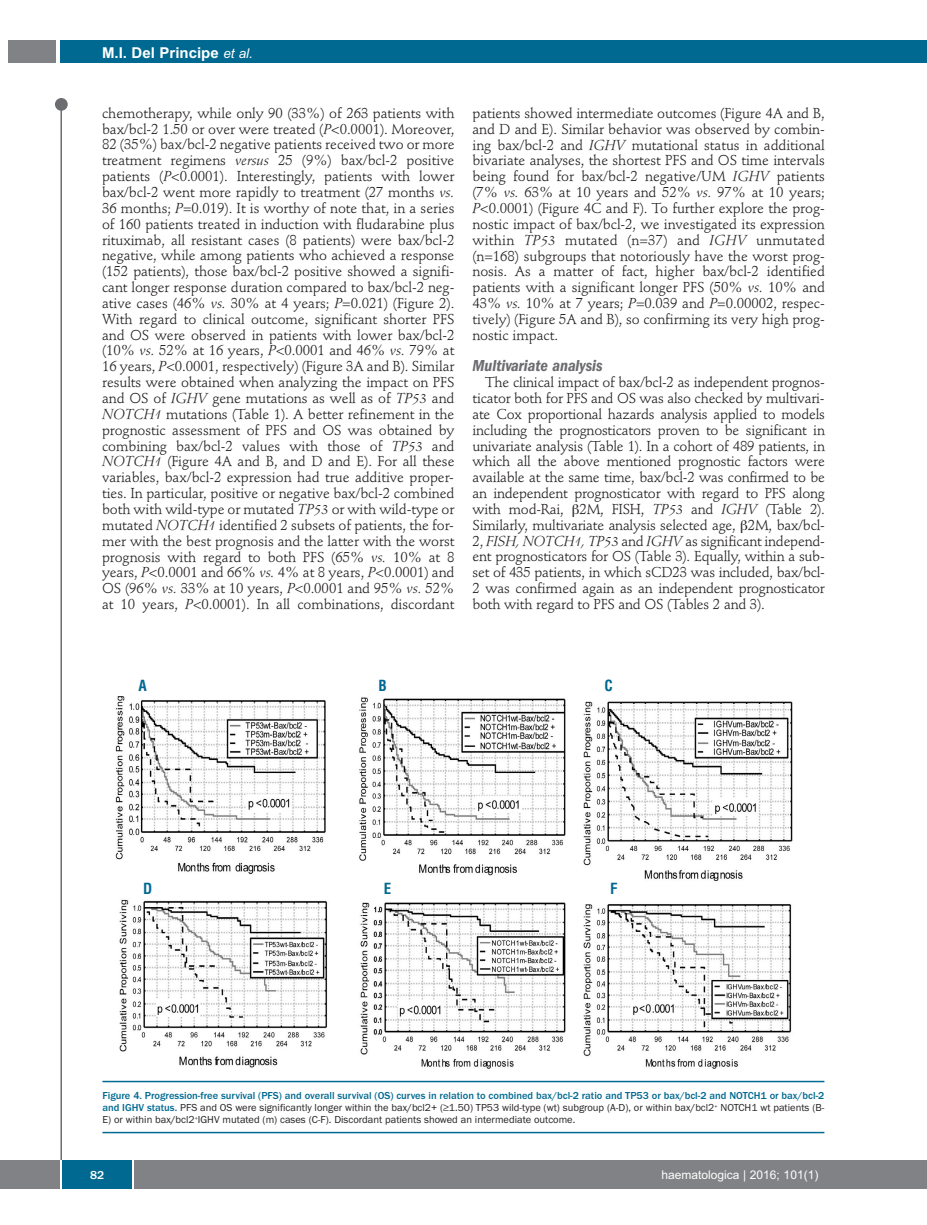
<style>
.page{position:relative;width:927px;height:1225px;background:#fff}
.page>*{position:absolute;margin:0;border:0;box-sizing:border-box;transform-origin:0 0}
.t1{font:italic 600 condensed 16.5px "Franklin Gothic";color:#6c6d70}
.t2{font:700 15px "Arial";color:#fff}
.t3{font:700 condensed 15px "Helvetica";color:#006991}
.t4{font:14.25px/15.9px "Stempel Schneidler";letter-spacing:-.005em;color:#231f20;text-align:justify}
.t5{font:12px "Arial";color:#fff}
.t6{font:500 12px "Franklin Gothic";color:#fff}
.t7{font:10.5px/12px "Franklin Gothic";color:#231f20;text-align:justify}
.s1{font-weight:400;font-style:italic;font-size:13.5px}
.s2{font-style:italic}
.s3{font-weight:500;color:#006991}
</style>
<div class="page">
<div style="left:911px;top:40px;width:16px;height:22px;background:#006991"></div>
<div style="left:910px;top:1160px;width:17px;height:28px;background:#808285"></div>
<div style="left:55px;top:98px;width:13px;height:13px;background:#6c6d70;border-radius:50%"></div>
<hr style="left:60px;top:101px;width:2px;height:1061px;background:#6c6d70">
<div style="left:60px;top:40px;width:852px;height:22px;background:#006991"></div>
<div style="left:9px;top:40px;width:47px;height:22px;background:#808285"></div>
<div style="left:0;top:1160px;width:911px;height:28px;background:#808285"></div>
<div style="left:62px;top:1160px;width:71px;height:28px;background:#006991"></div>
<hr style="left:60px;top:1160px;width:2px;height:28px;background:#fff">
<svg style="left:133px;top:1160px;width:1px;height:28px"></svg>
<img style="left:115px;top:696px;width:678px;height:373px">
<hr style="left:102px;top:1080px;width:722px;height:2px;background:#006991">
<hr style="left:102px;top:1131px;width:722px;height:2px;background:#006991">
<p class="t2" style="left:102px;top:44px;width:152px">M.I. Del Principe <span class="s1">et al.</span></p>
<p class="t4" style="left:102px;top:106px;width:354px">chemotherapy, while only 90 (33%) of 263 patients with bax/bcl-2 1.50 or over were treated (<span class="s2">P</span>&lt;0.0001). Moreover, 82 (35%) bax/bcl-2 negative patients received two or more treatment regimens <span class="s2">versus</span> 25 (9%) bax/bcl-2 positive patients (<span class="s2">P</span>&lt;0.0001). Interestingly, patients with lower bax/bcl-2 went more rapidly to treatment (27 months <span class="s2">vs.<br></span>36 months; <span class="s2">P</span>=0.019). It is worthy of note that, in a series of 160 patients treated in induction with fludarabine plus rituximab, all resistant cases (8 patients) were bax/bcl-2 negative, while among patients who achieved a response (152 patients), those bax/bcl-2 positive showed a signifi&shy;cant longer response duration compared to bax/bcl-2 neg&shy;ative cases (46% <span class="s2">vs.</span> 30% at 4 years; <span class="s2">P</span>=0.021) (Figure 2).<br>With regard to clinical outcome, significant shorter PFS and OS were observed in patients with lower bax/bcl-2 (10% <span class="s2">vs.</span> 52% at 16 years, <span class="s2">P</span>&lt;0.0001 and 46% <span class="s2">vs.</span> 79% at 16 years, <span class="s2">P</span>&lt;0.0001, respectively) (Figure 3A and B). Similar results were obtained when analyzing the impact on PFS and OS of <span class="s2">IGHV</span> gene mutations as well as of <span class="s2">TP53</span> and <span class="s2">NOTCH1</span> mutations (Table 1). A better refinement in the prognostic assessment of PFS and OS was obtained by combining bax/bcl-2 values with those of <span class="s2">TP53</span> and <span class="s2">NOTCH1</span> (Figure 4A and B, and D and E). For all these variables, bax/bcl-2 expression had true additive proper&shy;ties. In particular, positive or negative bax/bcl-2 combined both with wild-type or mutated <span class="s2">TP53</span> or with wild-type or mutated <span class="s2">NOTCH1</span> identified 2 subsets of patients, the for&shy;mer with the best prognosis and the latter with the worst prognosis with regard to both PFS (65% <span class="s2">vs.</span> 10% at 8 years, <span class="s2">P</span>&lt;0.0001 and 66% <span class="s2">vs.</span> 4% at 8 years, <span class="s2">P</span>&lt;0.0001) and OS (96% <span class="s2">vs.</span> 33% at 10 years, <span class="s2">P</span>&lt;0.0001 and 95% <span class="s2">vs.</span> 52% at 10 years, <span class="s2">P</span>&lt;0.0001). In all combinations, discordant</p>
<p class="t4" style="left:472px;top:106px;width:354px">patients showed intermediate outcomes (Figure 4A and B, and D and E). Similar behavior was observed by combin&shy;ing bax/bcl-2 and <span class="s2">IGHV</span> mutational status in additional bivariate analyses, the shortest PFS and OS time intervals being found for bax/bcl-2 negative/UM <span class="s2">IGHV</span> patients (7% <span class="s2">vs.</span> 63% at 10 years and 52% <span class="s2">vs.</span> 97% at 10 years; <span class="s2">P</span>&lt;0.0001) (Figure 4C and F). To further explore the prog&shy;nostic impact of bax/bcl-2, we investigated its expression within <span class="s2">TP53</span> mutated (n=37) and <span class="s2">IGHV</span> unmutated (n=168) subgroups that notoriously have the worst prog&shy;nosis. As a matter of fact, higher bax/bcl-2 identified patients with a significant longer PFS (50% <span class="s2">vs.</span> 10% and 43% <span class="s2">vs.</span> 10% at 7 years; <span class="s2">P</span>=0.039 and <span class="s2">P</span>=0.00002, respec&shy;tively) (Figure 5A and B), so confirming its very high prog&shy;nostic impact.</p>
<p class="t1" style="left:472px;top:360px;width:132px">Multivariate analysis</p>
<p class="t4" style="left:472px;top:376px;width:354px;text-indent:13px">The clinical impact of bax/bcl-2 as independent prognos&shy;ticator both for PFS and OS was also checked by multivari&shy;ate Cox proportional hazards analysis applied to models including the prognosticators proven to be significant in univariate analysis (Table 1). In a cohort of 489 patients, in which all the above mentioned prognostic factors were available at the same time, bax/bcl-2 was confirmed to be an independent prognosticator with regard to PFS along with mod-Rai, 2M, FISH, <span class="s2">TP53</span> and <span class="s2">IGHV</span> (Table 2).<br>Similarly, multivariate analysis selected age, 2M, bax/bcl-2, <span class="s2">FISH, NOTCH1, TP53</span> and <span class="s2">IGHV</span> as significant independ&shy;ent prognosticators for OS (Table 3). Equally, within a sub&shy;set of 435 patients, in which sCD23 was included, bax/bcl-2 was confirmed again as an independent prognosticator both with regard to PFS and OS (Tables 2 and 3).</p>
<p class="t3" style="left:139px;top:677px;width:10px">A</p>
<p class="t3" style="left:378px;top:677px;width:10px">B</p>
<p class="t3" style="left:605px;top:677px;width:10px">C</p>
<p class="t3" style="left:143px;top:879px;width:11px">D</p>
<p class="t3" style="left:384px;top:879px;width:9px">E</p>
<p class="t3" style="left:610px;top:879px;width:9px">F</p>
<p class="t7" style="left:102px;top:1089px;width:723px"><span class="s3">Figure 4. Progression-free survival (PFS) and overall survival (OS) curves in relation to combined bax/bcl-2 ratio and TP53 or bax/bcl-2 and NOTCH1 or bax/bcl-2 and IGHV status.</span> PFS and OS were significantly longer within the bax/bcl2+ (≥1.50) TP53 wild-type (wt) subgroup (A-D), or within bax/bcl2<sup>+</sup> NOTCH1 wt patients (B-E) or within bax/bcl2<sup>+</sup>IGHV mutated (m) cases (C-F). Discordant patients showed an intermediate outcome.</p>
<p class="t6" style="left:90px;top:1167px;width:16px">82</p>
<p class="t5" style="left:661px;top:1167px;width:158px">haematologica | 2016; 101(1)</p>
</div>
